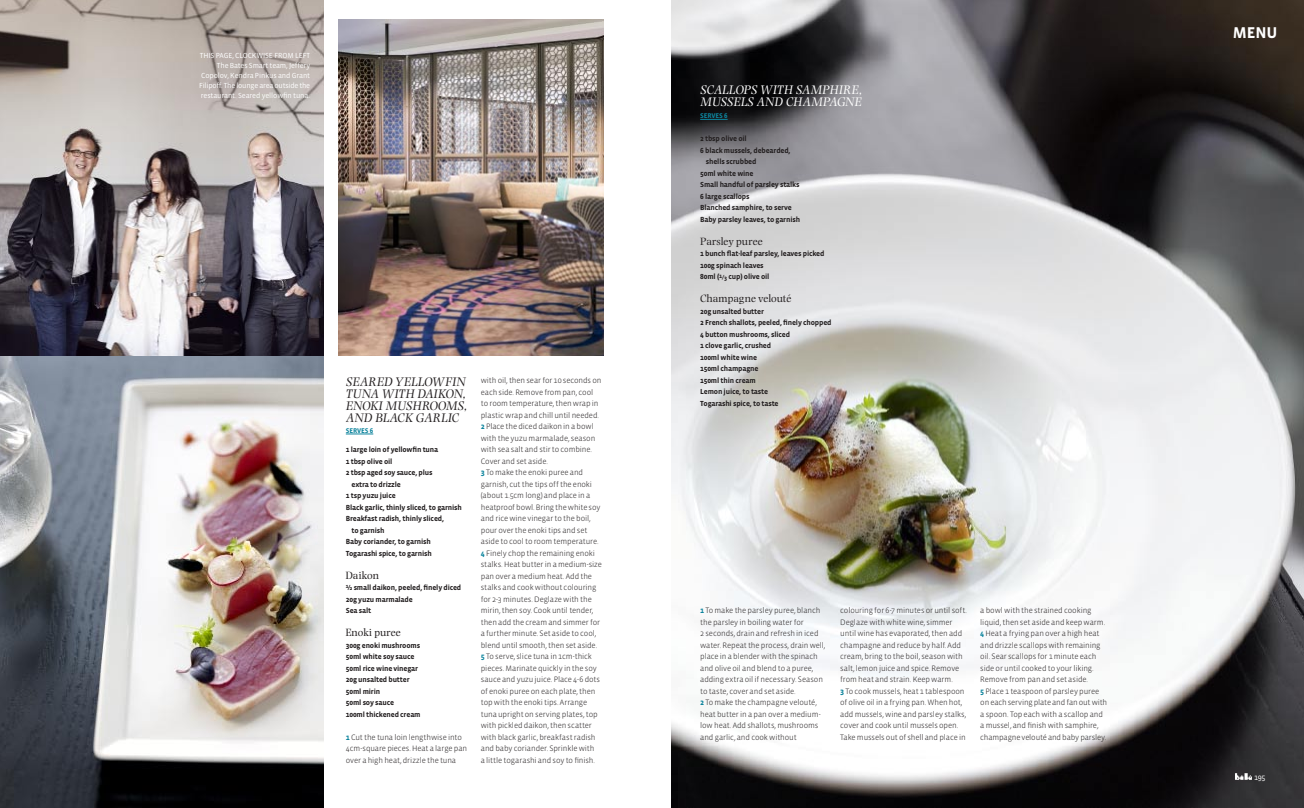
<style>
.page{position:relative;width:1304px;height:808px;background:#fff}
.page>*{position:absolute;margin:0;border:0;box-sizing:border-box;transform-origin:0 0}
.t1{font:700 16px "Vista Sans";color:#fff}
.t2{font:italic 13px/12px "Photina";letter-spacing:-.005em;color:#231f20}
.t3{font:italic 13px/12px "Photina";color:#fff}
.t4{font:11px "Photina";letter-spacing:-.005em;color:#231f20}
.t5{font:300 8px/11.5px "Vista Sans";letter-spacing:-.015em;color:#231f20}
.t6{font:8px "Vista Sans";color:#fff}
.t7{font:700 7.5px/11.5px "Vista Sans";letter-spacing:-.02em;color:#231f20}
.t8{font:7.5px/10px "Vista Sans";letter-spacing:-.015em;color:#fff;text-align:right}
.t9{font:700 7px "Vista Sans";letter-spacing:-.02em;color:#0d849d}
.s1{font-weight:700;color:#0d849d}
.s2{font-size:6px}
</style>
<div class="page">
<img style="left:0;top:0;width:323px;height:808px">
<img style="left:339px;top:20px;width:265px;height:335px">
<img style="left:672px;top:0;width:632px;height:808px">
<img style="left:1235px;top:773px;width:17px;height:7px">
<svg style="left:346px;top:434px;width:27px;height:1px"></svg>
<svg style="left:700px;top:119px;width:28px;height:1px"></svg>
<p class="t8" style="left:199px;top:51px;width:113px">FROM LEFT<br>The Bates Smart team, Jeffery<br>Copolov, Kendra Pinkus and Grant<br>Filipoff. The lounge area outside the restaurant. Seared yellowfin tuna.</p>
<p class="t8" style="left:200px;top:51px;width:5px">THIS</p>
<p class="t8" style="left:216px;top:51px;width:46px">PAGE, CLOC KWISE</p>
<h2 class="t2" style="left:346px;top:375px;width:123px">SEARED YELLOWFIN<br>TUNA WITH DAIKON,<br>ENOKI MUSHROOMS,<br>AND BLACK GARLIC</h2>
<p class="t9" style="left:346px;top:427px;width:29px">Serves 6</p>
<p class="t7" style="left:346px;top:444px;width:94px">1 large loin of yellowfin tuna</p>
<p class="t7" style="left:346px;top:455px;width:48px">1 tbsp olive oil</p>
<p class="t7" style="left:346px;top:467px;width:88px">2 tbsp aged soy sauce, plus</p>
<p class="t7" style="left:351px;top:478px;width:51px">extra to drizzle</p>
<p class="t7" style="left:346px;top:490px;width:51px">1 tsp yuzu juice</p>
<p class="t7" style="left:346px;top:501px;width:118px">Black garlic, thinly sliced, to garnish</p>
<p class="t7" style="left:346px;top:513px;width:100px">Breakfast radish, thinly sliced,</p>
<p class="t7" style="left:351px;top:524px;width:35px">to garnish</p>
<p class="t7" style="left:346px;top:536px;width:87px">Baby coriander, to garnish</p>
<p class="t7" style="left:346px;top:547px;width:88px">Togarashi spice, to garnish</p>
<h3 class="t4" style="left:346px;top:569px;width:35px">Daikon</h3>
<p class="t7" style="left:346px;top:582px;width:117px">½ small daikon, peeled, finely diced<br>20g yuzu marmalade<br>Sea salt</p>
<h3 class="t4" style="left:346px;top:626px;width:57px">Enoki puree</h3>
<p class="t7" style="left:346px;top:639px;width:76px">300g enoki mushrooms<br>50ml white soy sauce<br>50ml rice wine vinegar<br>20g unsalted butter<br>50ml mirin<br>50ml soy sauce<br>100ml thickened cream</p>
<p class="t5" style="left:346px;top:731px;width:123px"><span class="s1">1</span> Cut the tuna loin lengthwise into<br>4cm-square pieces. Heat a large pan over a high heat, drizzle the tuna</p>
<p class="t5" style="left:481px;top:375px;width:123px">with oil, then sear for 10 seconds on each side. Remove from pan, cool to room temperature, then wrap in plastic wrap and chill until needed.<br><span class="s1">2</span> Place the diced daikon in a bowl with the yuzu marmalade, season with sea salt and stir to combine.<br>Cover and set aside.<br><span class="s1">3</span> To make the enoki puree and garnish, cut the tips off the enoki (about 1.5cm long) and place in a heatproof bowl. Bring the white soy and rice wine vinegar to the boil, pour over the enoki tips and set aside to cool to room temperature.<br><span class="s1">4</span> Finely chop the remaining enoki stalks. Heat butter in a medium-size pan over a medium heat. Add the stalks and cook without colouring for 2-3 minutes. Deglaze with the mirin, then soy. Cook until tender, then add the cream and simmer for a further minute. Set aside to cool, blend until smooth, then set aside.<br><span class="s1">5</span> To serve, slice tuna in 1cm-thick pieces. Marinate quickly in the soy sauce and yuzu juice. Place 4-6 dots of enoki puree on each plate, then top with the enoki tips. Arrange tuna upright on serving plates, top with pickled daikon, then scatter with black garlic, breakfast radish and baby coriander. Sprinkle with<br>a little togarashi and soy to finish.</p>
<h2 class="t3" style="left:700px;top:84px;width:164px">SCALLOPS WITH SAMPHIRE,<br>MUSSELS AND CHAMPAGNE</h2>
<p class="t9" style="left:700px;top:113px;width:29px">Serves 6</p>
<p class="t7" style="left:700px;top:133px;width:48px">2 tbsp olive oil</p>
<p class="t7" style="left:700px;top:145px;width:92px">6 black mussels, debearded,</p>
<p class="t7" style="left:706px;top:156px;width:52px">shells scrubbed</p>
<p class="t7" style="left:700px;top:168px;width:55px">50ml white wine</p>
<p class="t7" style="left:700px;top:179px;width:101px">Small handful of parsley stalks</p>
<p class="t7" style="left:700px;top:191px;width:51px">6 large scallops</p>
<p class="t7" style="left:700px;top:202px;width:93px">Blanched samphire, to serve</p>
<p class="t7" style="left:700px;top:214px;width:101px">Baby parsley leaves, to garnish</p>
<h3 class="t4" style="left:700px;top:235px;width:64px">Parsley puree</h3>
<p class="t7" style="left:700px;top:248px;width:126px">1 bunch flat-leaf parsley, leaves picked<br>100g spinach leaves<br>80ml (<span class="s2">1/</span><sub>3</sub> cup) olive oil</p>
<h3 class="t4" style="left:700px;top:293px;width:93px">Champagne velouté</h3>
<p class="t7" style="left:700px;top:306px;width:133px">20g unsalted butter<br>2 French shallots, peeled, finely chopped<br>4 button mushrooms, sliced<br>1 clove garlic, crushed<br>100ml white wine<br>150ml champagne<br>150ml thin cream<br>Lemon juice, to taste<br>Togarashi spice, to taste</p>
<p class="t5" style="left:700px;top:605px;width:127px"><span class="s1">1</span> To make the parsley puree, blanch the parsley in boiling water for<br>2 seconds, drain and refresh in iced water. Repeat the process, drain well, place in a blender with the spinach and olive oil and blend to a puree, adding extra oil if necessary. Season to taste, cover and set aside.<br><span class="s1">2</span> To make the champagne velouté, heat butter in a pan over a medium&shy;low heat. Add shallots, mushrooms and garlic, and cook without</p>
<p class="t5" style="left:840px;top:605px;width:128px">colouring for 6-7 minutes or until soft.<br>Deglaze with white wine, simmer until wine has evaporated, then add champagne and reduce by half. Add cream, bring to the boil, season with salt, lemon juice and spice. Remove from heat and strain. Keep warm.<br><span class="s1">3</span> To cook mussels, heat 1 tablespoon of olive oil in a frying pan. When hot, add mussels, wine and parsley stalks, cover and cook until mussels open.<br>Take mussels out of shell and place in</p>
<p class="t5" style="left:980px;top:605px;width:128px">a bowl with the strained cooking liquid, then set aside and keep warm.<br><span class="s1">4</span> Heat a frying pan over a high heat and drizzle scallops with remaining oil. Sear scallops for 1 minute each side or until cooked to your liking.<br>Remove from pan and set aside.<br><span class="s1">5</span> Place 1 teaspoon of parsley puree on each serving plate and fan out with a spoon. Top each with a scallop and a mussel, and finish with samphire, champagne velouté and baby parsley.</p>
<h1 class="t1" style="left:1233px;top:25px;width:46px">menu</h1>
<p class="t6" style="left:1254px;top:773px;width:13px">195</p>
</div>
